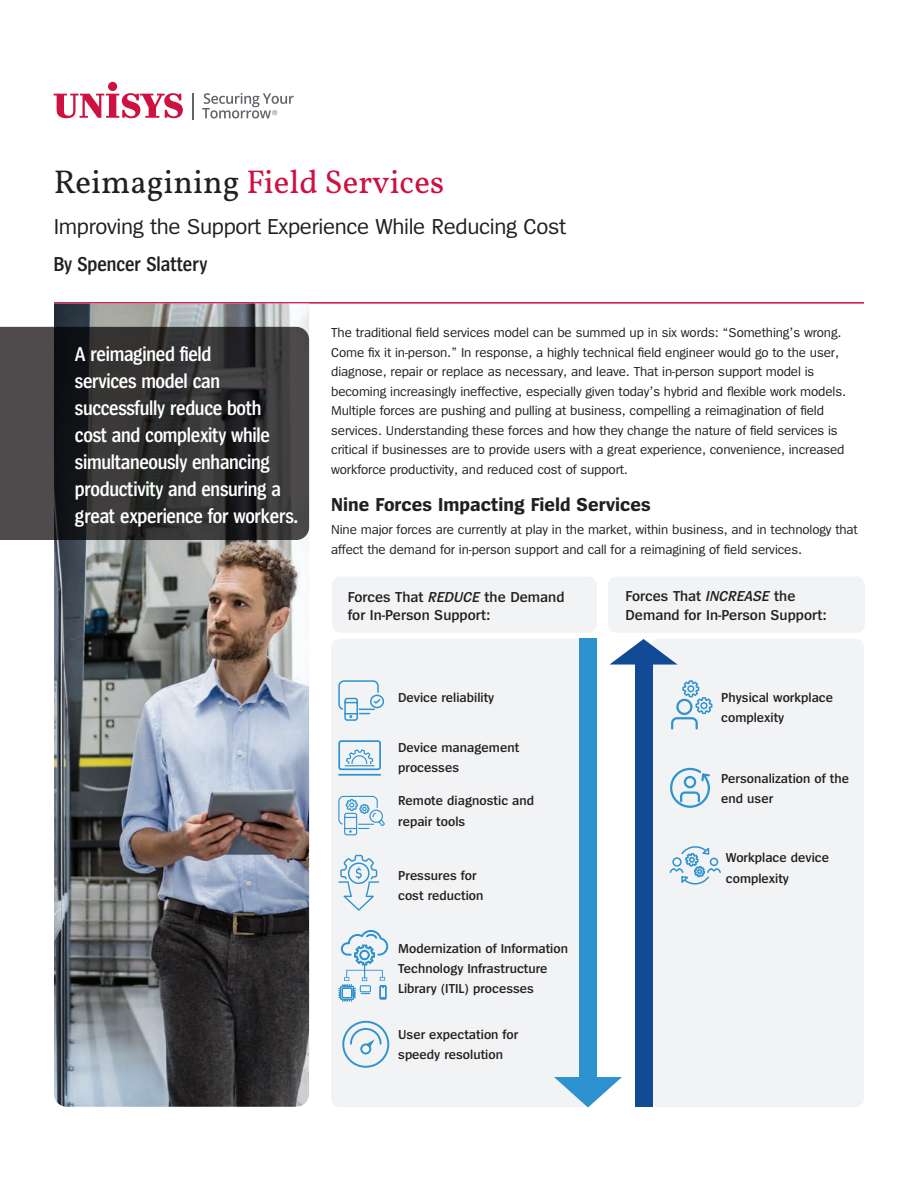
<style>
.page{position:relative;width:918px;height:1188px;background:#fff}
.page>*{position:absolute;margin:0;border:0;box-sizing:border-box;transform-origin:0 0}
.t1{font:33px "Vollkorn";color:#cd1141}
.t2{font:22.5px "Spiegel";letter-spacing:-.015em;color:#231f20}
.t3{font:600 21px/27px "Spiegel Cd";letter-spacing:-.015em;color:#fff}
.t4{font:600 21px "Spiegel Cd";letter-spacing:-.005em;color:#231f20}
.t5{font:700 19.5px "Spiegel";color:#231f20}
.t6{font:600 15px/18px "Spiegel";color:#231f20}
.t7{font:13.5px/19.6px "Spiegel";letter-spacing:-.01em;color:#231f20}
.t8{font:600 13.5px/20.2px "Spiegel";color:#231f20}
.s1{color:#231f20}
.s2{font-style:italic}
</style>
<div class="page">
<svg style="left:54px;top:93px;width:129px;height:25px"></svg>
<div style="left:108px;top:82px;width:9px;height:9px;background:#cd1141;border-radius:50%"></div>
<hr style="left:192px;top:93px;width:2px;height:26px;background:#64646a">
<svg style="left:202px;top:93px;width:92px;height:25px"></svg>
<hr style="left:54px;top:302px;width:810px;height:2px;background:#cd1141">
<img style="left:54px;top:304px;width:255px;height:803px">
<svg style="left:0;top:327px;width:309px;height:213px;background:#343334"></svg>
<div style="left:332px;top:577px;width:265px;height:56px;background:#f2f3f4;border-radius:9px"></div>
<div style="left:608px;top:577px;width:257px;height:56px;background:#f2f3f4;border-radius:9px"></div>
<div style="left:331px;top:639px;width:258px;height:468px;background:#f2f3f4;border-radius:9px"></div>
<div style="left:650px;top:639px;width:214px;height:468px;background:#f2f3f4;border-radius:9px"></div>
<svg style="left:338px;top:740px;width:43px;height:36px"></svg>
<svg style="left:670px;top:767px;width:40px;height:41px"></svg>
<svg style="left:338px;top:680px;width:47px;height:41px"></svg>
<svg style="left:610px;top:639px;width:103px;height:93px"></svg>
<div style="left:635px;top:657px;width:17px;height:450px;background:#114a95"></div>
<div style="left:579px;top:639px;width:18px;height:449px;background:#2e92d0"></div>
<svg style="left:554px;top:1077px;width:68px;height:31px"></svg>
<svg style="left:338px;top:795px;width:47px;height:41px"></svg>
<svg style="left:669px;top:846px;width:52px;height:39px"></svg>
<svg style="left:338px;top:855px;width:41px;height:56px"></svg>
<svg style="left:338px;top:930px;width:50px;height:72px"></svg>
<svg style="left:342px;top:1020px;width:48px;height:48px"></svg>
<h1 class="t1" style="left:54px;top:157px;width:392px"><span class="s1">Reimagining</span> Field Services</h1>
<h2 class="t2" style="left:54px;top:216px;width:514px">Improving the Support Experience While Reducing Cost</h2>
<h3 class="t4" style="left:54px;top:254px;width:155px">By Spencer Slattery</h3>
<h3 class="t3" style="left:75px;top:341px;width:225px">A reimagined field<br>services model can successfully reduce both cost and complexity while simultaneously enhancing productivity and ensuring a great experience for workers.</h3>
<p class="t7" style="left:331px;top:323px;width:516px">The traditional field services model can be summed up in six words: “Something’s wrong.<br>Come fix it in-person.” In response, a highly technical field engineer would go to the user, diagnose, repair or replace as necessary, and leave. That in-person support model is becoming increasingly ineffective, especially given today’s hybrid and flexible work models.<br>Multiple forces are pushing and pulling at business, compelling a reimagination of field services. Understanding these forces and how they change the nature of field services is critical if businesses are to provide users with a great experience, convenience, increased workforce productivity, and reduced cost of support.</p>
<h3 class="t5" style="left:331px;top:494px;width:321px">Nine Forces Impacting Field Services</h3>
<p class="t7" style="left:331px;top:521px;width:528px">Nine major forces are currently at play in the market, within business, and in technology that affect the demand for in-person support and call for a reimagining of field services.</p>
<p class="t6" style="left:348px;top:588px;width:218px">Forces That <span class="s2">REDUCE</span> the Demand for In-Person Support:</p>
<p class="t6" style="left:626px;top:586px;width:203px;line-height:19.5px">Forces That <span class="s2">INCREASE</span> the<br>Demand for In-Person Support:</p>
<p class="t8" style="left:398px;top:687px;width:98px">Device reliability</p>
<p class="t8" style="left:398px;top:738px;width:123px">Device management processes</p>
<p class="t8" style="left:398px;top:791px;width:137px">Remote diagnostic and repair tools</p>
<p class="t8" style="left:721px;top:688px;width:113px">Physical workplace complexity</p>
<p class="t8" style="left:721px;top:769px;width:129px">Personalization of the end user</p>
<p class="t8" style="left:726px;top:848px;width:105px">Workplace device</p>
<p class="t8" style="left:398px;top:866px;width:80px">Pressures for</p>
<p class="t8" style="left:726px;top:869px;width:65px">complexity</p>
<p class="t8" style="left:398px;top:886px;width:87px">cost reduction</p>
<p class="t8" style="left:398px;top:938px;width:171px">Modernization of Information<br>Technology Infrastructure<br>Library (ITIL) processes</p>
<p class="t8" style="left:398px;top:1024px;width:122px">User expectation for speedy resolution</p>
</div>
